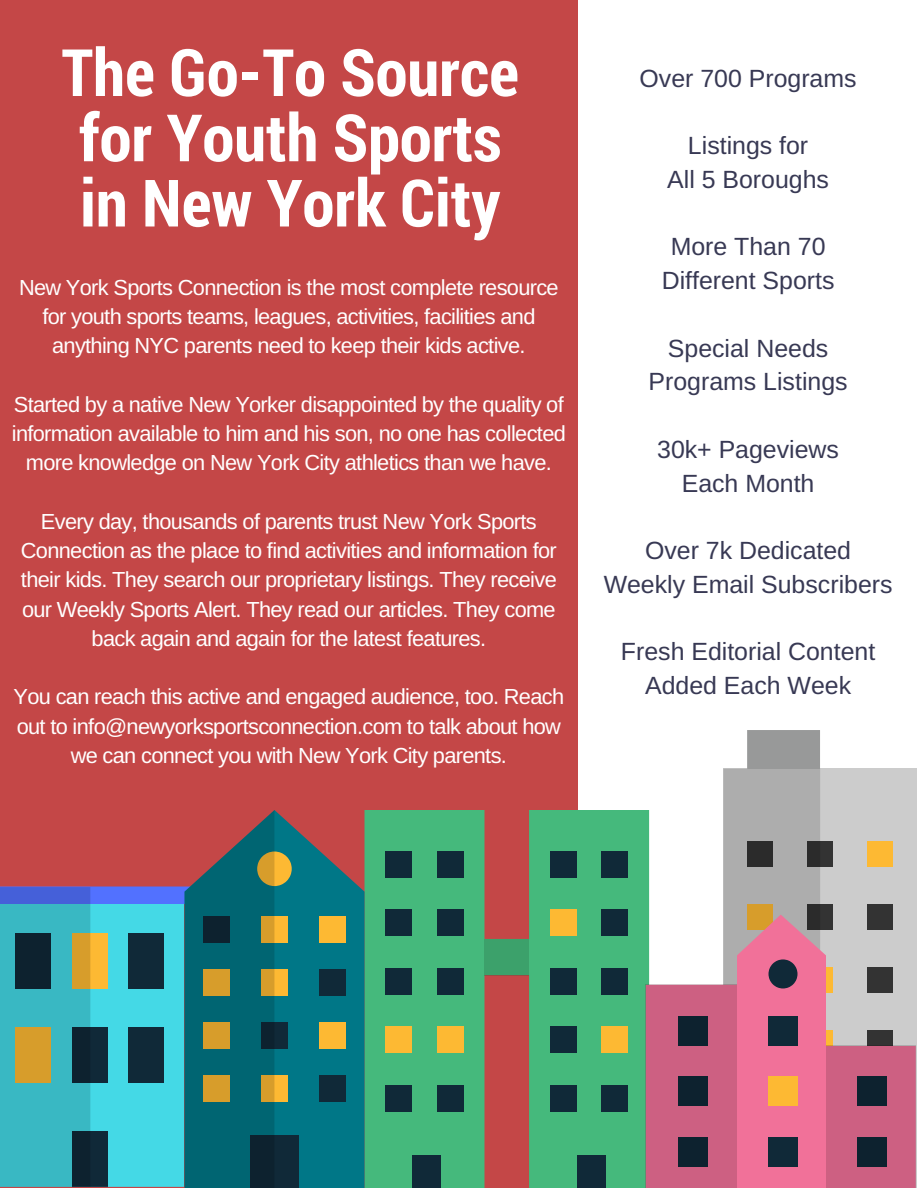
<style>
.page{position:relative;width:918px;height:1188px;background:#fff}
.page>*{position:absolute;margin:0;border:0;box-sizing:border-box;transform-origin:0 0}
.t1{font:700 65.4px/65.2px "Roboto Condensed";color:#fff}
.t2{font:24.9px/33.8px "Arimo";color:#383954;text-align:center}
.t3{font:21.75px/29.2px "Arimo";letter-spacing:-.03em;color:#fff;text-align:center}
</style>
<div class="page">
<div style="left:0;top:0;width:578px;height:1188px;background:#c44747"></div>
<div style="left:723px;top:769px;width:194px;height:419px;background:#ccc"></div>
<div style="left:807px;top:904px;width:26px;height:26px;background:#333"></div>
<div style="left:867px;top:904px;width:26px;height:26px;background:#333"></div>
<div style="left:807px;top:841px;width:26px;height:25px;background:#333"></div>
<div style="left:867px;top:841px;width:26px;height:25px;background:#fdb933"></div>
<svg style="left:723px;top:730px;width:97px;height:185px;background:#a6a5a3"></svg>
<svg style="left:365px;top:810px;width:284px;height:378px;background:#5aa572"></svg>
<div style="left:385px;top:1026px;width:27px;height:27px;background:#fdb933"></div>
<div style="left:437px;top:1026px;width:27px;height:27px;background:#fdb933"></div>
<div style="left:601px;top:1026px;width:27px;height:27px;background:#fdb933"></div>
<div style="left:550px;top:909px;width:27px;height:27px;background:#fdb933"></div>
<div style="left:385px;top:1085px;width:27px;height:27px;background:#102938"></div>
<div style="left:437px;top:1085px;width:27px;height:27px;background:#102938"></div>
<div style="left:385px;top:968px;width:27px;height:27px;background:#102938"></div>
<div style="left:437px;top:968px;width:27px;height:27px;background:#102938"></div>
<div style="left:385px;top:909px;width:27px;height:27px;background:#102938"></div>
<div style="left:437px;top:909px;width:27px;height:27px;background:#102938"></div>
<div style="left:385px;top:851px;width:27px;height:26px;background:#102938"></div>
<div style="left:437px;top:851px;width:27px;height:26px;background:#102938"></div>
<div style="left:412px;top:1155px;width:29px;height:33px;background:#102938"></div>
<div style="left:550px;top:1085px;width:27px;height:27px;background:#102938"></div>
<div style="left:601px;top:1085px;width:27px;height:27px;background:#102938"></div>
<div style="left:550px;top:1026px;width:27px;height:27px;background:#102938"></div>
<div style="left:550px;top:968px;width:27px;height:27px;background:#102938"></div>
<div style="left:601px;top:968px;width:27px;height:27px;background:#102938"></div>
<div style="left:601px;top:909px;width:27px;height:27px;background:#102938"></div>
<div style="left:550px;top:851px;width:27px;height:26px;background:#102938"></div>
<div style="left:601px;top:851px;width:27px;height:26px;background:#102938"></div>
<div style="left:577px;top:1155px;width:28px;height:33px;background:#102938"></div>
<div style="left:485px;top:939px;width:44px;height:36px;background:#3ca16b"></div>
<svg style="left:646px;top:915px;width:270px;height:273px;fill:#f17199"></svg>
<div style="left:769px;top:1077px;width:29px;height:29px;background:#fdb933"></div>
<div style="left:769px;top:1137px;width:29px;height:29px;background:#102938"></div>
<div style="left:769px;top:1017px;width:29px;height:29px;background:#102938"></div>
<svg style="left:769px;top:959px;width:29px;height:29px"></svg>
<div style="left:646px;top:985px;width:91px;height:203px;background:#000;opacity:.15"></div>
<div style="left:826px;top:1046px;width:90px;height:142px;background:#000;opacity:.15"></div>
<div style="left:90px;top:904px;width:94px;height:283px;background:#44d9e6"></div>
<div style="left:73px;top:933px;width:35px;height:55px;background:#fdb933"></div>
<div style="left:73px;top:1132px;width:35px;height:55px;background:#102938"></div>
<div style="left:73px;top:1027px;width:35px;height:55px;background:#102938"></div>
<div style="left:129px;top:1027px;width:35px;height:55px;background:#102938"></div>
<div style="left:129px;top:933px;width:35px;height:55px;background:#102938"></div>
<div style="left:0;top:886px;width:193px;height:18px;background:#5271ff"></div>
<svg style="left:0;top:887px;width:90px;height:300px;background:#44999d"></svg>
<svg style="left:292px;top:810px;width:72px;height:378px;background:#1c707d"></svg>
<div style="left:250px;top:1135px;width:49px;height:53px;background:#102938"></div>
<div style="left:319px;top:1075px;width:27px;height:27px;background:#102938"></div>
<div style="left:319px;top:970px;width:27px;height:26px;background:#102938"></div>
<div style="left:319px;top:1022px;width:27px;height:27px;background:#fdb933"></div>
<div style="left:319px;top:917px;width:27px;height:26px;background:#fdb933"></div>
<svg style="left:185px;top:810px;width:107px;height:378px;background:#306661"></svg>
<h1 class="t1" style="left:61px;top:38px;width:459px">The Go-To Source for Youth Sports in New York City</h1>
<p class="t3" style="left:19px;top:273px;width:541px">New York Sports Connection is the most complete resource for youth sports teams, leagues, activities, facilities and anything NYC parents need to keep their kids active.</p>
<p class="t3" style="left:12px;top:390px;width:556px">Started by a native New Yorker disappointed by the quality of information available to him and his son, no one has collected more knowledge on New York City athletics than we have.</p>
<p class="t3" style="left:21px;top:507px;width:537px">Every day, thousands of parents trust New York Sports Connection as the place to find activities and information for their kids. They search our proprietary listings. They receive our Weekly Sports Alert. They read our articles. They come back again and again for the latest features.</p>
<p class="t3" style="left:14px;top:682px;width:552px">You can reach this active and engaged audience, too. Reach out to info@newyorksportsconnection.com to talk about how we can connect you with New York City parents.</p>
<p class="t2" style="left:640px;top:61px;width:219px">Over 700 Programs</p>
<p class="t2" style="left:667px;top:129px;width:163px">Listings for<br>All 5 Boroughs</p>
<p class="t2" style="left:662px;top:230px;width:174px">More Than 70<br>Different Sports</p>
<p class="t2" style="left:649px;top:331px;width:201px">Special Needs<br>Programs Listings</p>
<p class="t2" style="left:657px;top:432px;width:183px">30k+ Pageviews<br>Each Month</p>
<p class="t2" style="left:604px;top:534px;width:290px">Over 7k Dedicated<br>Weekly Email Subscribers</p>
<p class="t2" style="left:621px;top:635px;width:256px">Fresh Editorial Content<br>Added Each Week</p>
</div>
